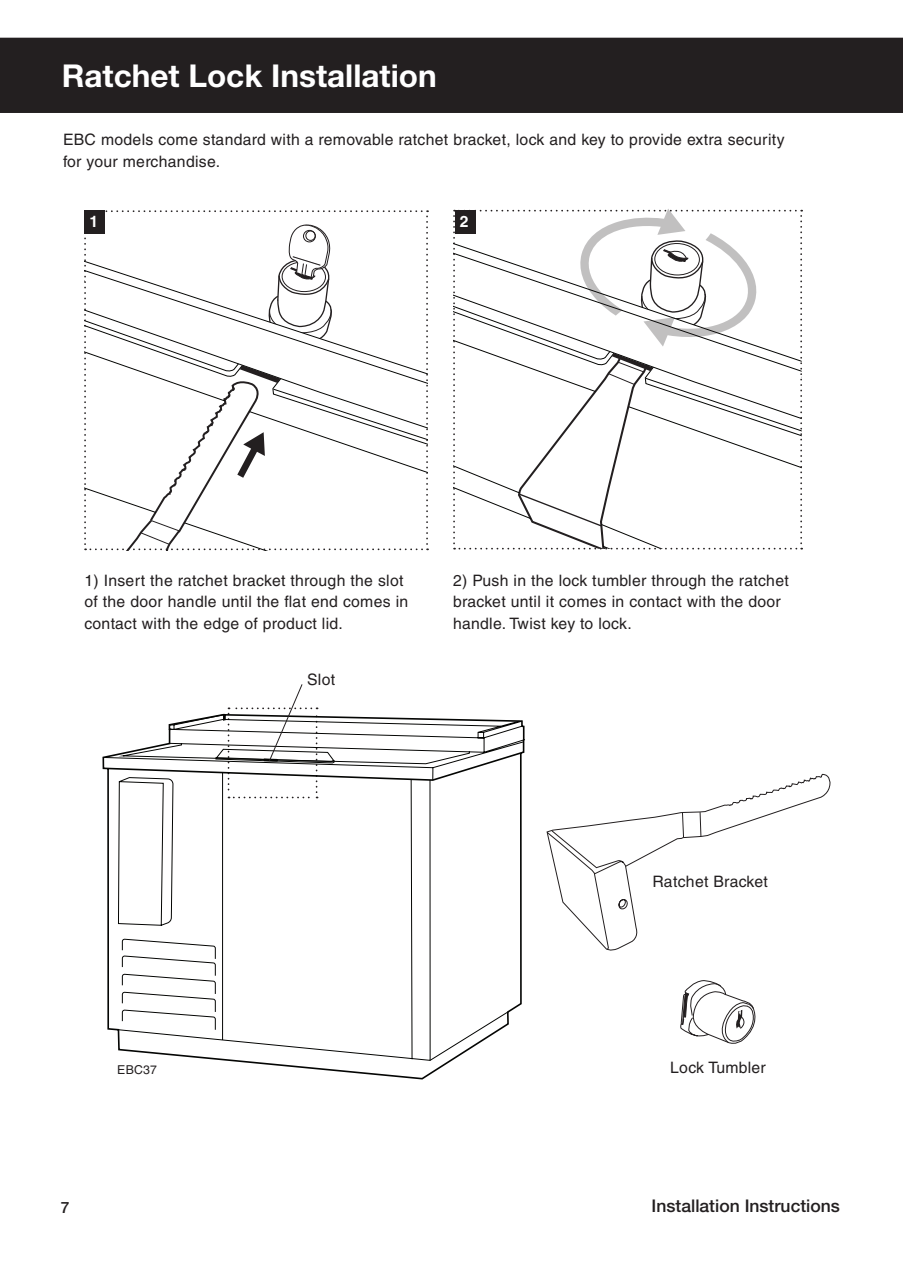
<style>
.page{position:relative;width:903px;height:1275px;background:#fff}
.page>*{position:absolute;margin:0;border:0;box-sizing:border-box;transform-origin:0 0}
.t1{font:700 31.5px "Helvetica Neue LT Pro";color:#fff}
.t2{font:500 17.5px "Helvetica Neue LT Pro";color:#231f20}
.t3{font:15.75px/21.3px "Helvetica LT Std";letter-spacing:.02em;color:#231f20}
.t4{font:700 15.75px "Helvetica LT Std";color:#fff}
.t5{font:500 15.58px "Helvetica Neue LT Pro";color:#231f20}
.t6{font:12.25px "Helvetica LT Std";letter-spacing:.02em;color:#231f20}
</style>
<div class="page">
<svg style="left:103px;top:716px;width:422px;height:345px"></svg>
<svg style="left:429px;top:1011px;width:79px;height:50px"></svg>
<div style="left:0;top:38px;width:903px;height:75px;background:#231f20"></div>
<svg style="left:680px;top:980px;width:76px;height:64px"></svg>
<svg style="left:608px;top:773px;width:223px;height:178px"></svg>
<svg style="left:546px;top:812px;width:155px;height:138px"></svg>
<svg style="left:453px;top:209px;width:349px;height:340px"></svg>
<svg style="left:84px;top:210px;width:344px;height:340px"></svg>
<svg style="left:169px;top:684px;width:166px;height:114px"></svg>
<h1 class="t1" style="left:62px;top:56px;width:376px">Ratchet Lock Installation</h1>
<p class="t3" style="left:63px;top:129px;width:723px">EBC models come standard with a removable ratchet bracket, lock and key to provide extra security for your merchandise.</p>
<p class="t4" style="left:89px;top:212px;width:10px">1</p>
<p class="t4" style="left:460px;top:212px;width:10px">2</p>
<p class="t3" style="left:84px;top:569px;width:325px">1) Insert the ratchet bracket through the slot of the door handle until the flat end comes in contact with the edge of product lid.</p>
<p class="t3" style="left:453px;top:569px;width:337px">2) Push in the lock tumbler through the ratchet bracket until it comes in contact with the door handle. Twist key to lock.</p>
<p class="t3" style="left:307px;top:668px;width:30px">Slot</p>
<p class="t6" style="left:117px;top:1063px;width:41px">EBC37</p>
<p class="t3" style="left:652px;top:870px;width:117px">Ratchet Bracket</p>
<p class="t3" style="left:670px;top:1057px;width:97px">Lock Tumbler</p>
<p class="t5" style="left:61px;top:1198px;width:10px">7</p>
<p class="t2" style="left:651px;top:1195px;width:190px">Installation Instructions</p>
</div>
